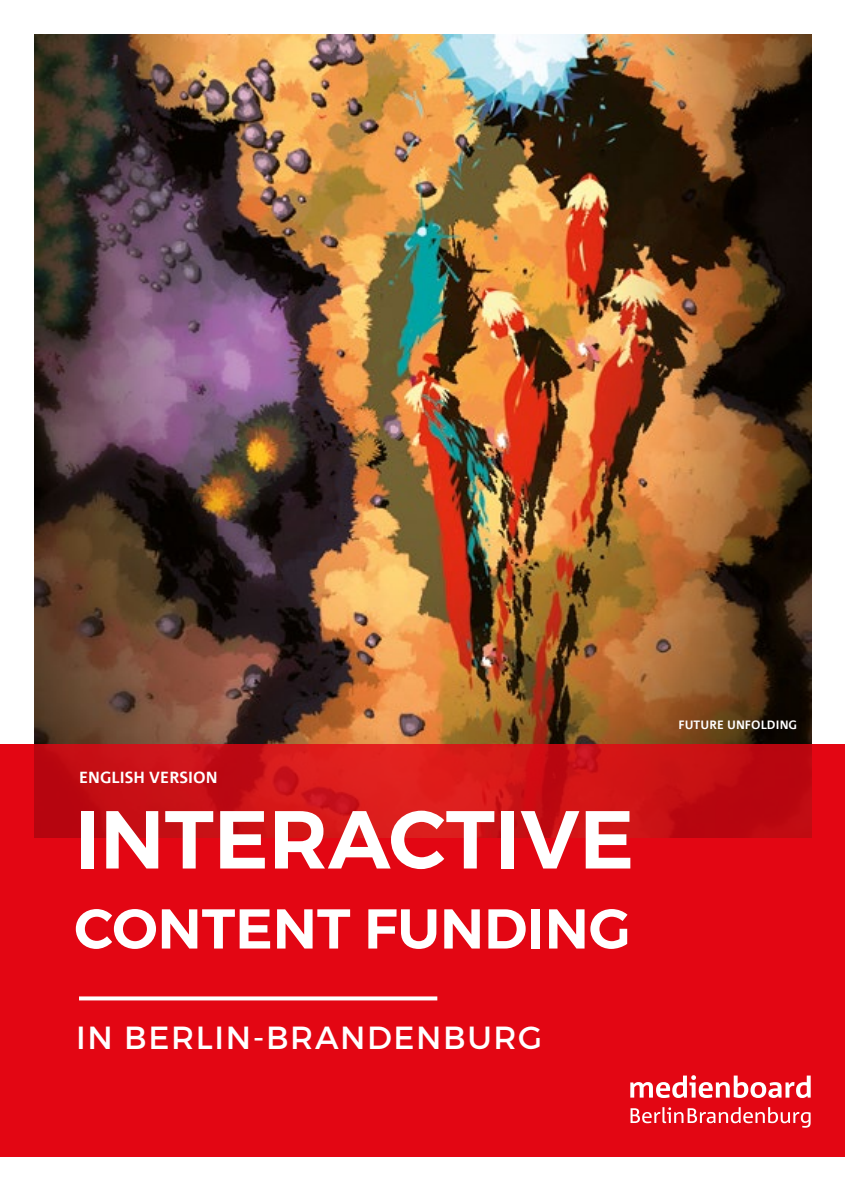
<style>
.page{position:relative;width:845px;height:1191px;background:#fff}
.page>*{position:absolute;margin:0;border:0;box-sizing:border-box;transform-origin:0 0}
.t1{font:600 82px "Montserrat";color:#fff}
.t2{font:600 56px "Montserrat";color:#fff}
.t3{font:32px "Montserrat";letter-spacing:.05em;color:#fff}
.t4{font:700 16px "Corpid Office";color:#fff}
.t5{font:700 12px "Corpid Office";color:#fff}
</style>
<div class="page">
<div style="left:0;top:744px;width:845px;height:413px;background:#e30613"></div>
<img style="left:34px;top:34px;width:777px;height:710px">
<svg style="left:630px;top:1107px;width:180px;height:20px"></svg>
<svg style="left:630px;top:1075px;width:180px;height:23px"></svg>
<svg style="left:34px;top:744px;width:778px;height:93px;background:#ca1215"></svg>
<svg style="left:79px;top:996px;width:358px;height:4px"></svg>
<p class="t4" style="left:79px;top:769px;width:140px">ENGLISH VERSION</p>
<h1 class="t1" style="left:74px;top:788px;width:561px">INTERACTIVE</h1>
<h2 class="t2" style="left:74px;top:894px;width:558px">CONTENT FUNDING</h2>
<p class="t3" style="left:76px;top:1018px;width:467px">IN BERLIN-BRANDENBURG</p>
<p class="t5" style="left:678px;top:718px;width:120px">FUTURE UNFOLDING</p>
</div>
